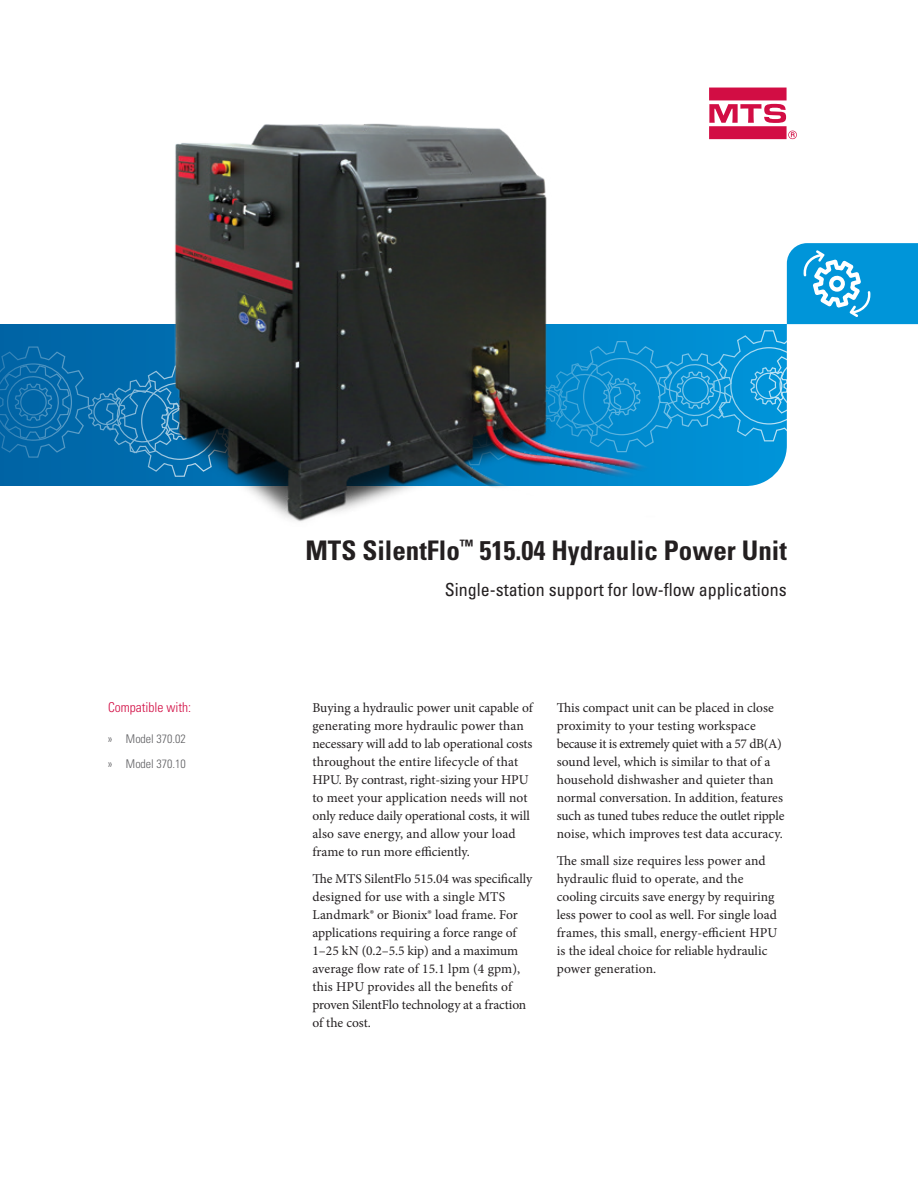
<style>
.page{position:relative;width:918px;height:1188px;background:#fff}
.page>*{position:absolute;margin:0;border:0;box-sizing:border-box;transform-origin:0 0}
.t1{font:700 condensed 27px "Univers LT Std";color:#231f20}
.t2{font:condensed 18px "Univers LT Std";color:#231f20}
.t3{font:13.5px/18px "Minion Pro";color:#231f20}
.t4{font:300 condensed 13.5px "Univers LT Std";color:#d20d44}
.t5{font:300 condensed 12px/24.8px "Univers LT Std";color:#5f5f62}
</style>
<div class="page">
<svg style="left:709px;top:88px;width:88px;height:51px"></svg>
<svg style="left:0;top:243px;width:918px;height:234px"></svg>
<img style="left:156px;top:123px;width:512px;height:399px">
<p class="t4" style="left:108px;top:699px;width:85px">Compatible with:</p>
<p class="t5" style="left:108px;top:727px;width:79px">» Model 370.02 » Model 370.10</p>
<h1 class="t1" style="left:305px;top:533px;width:483px">MTS SilentFlo<sup>™</sup> 515.04 Hydraulic Power Unit</h1>
<h2 class="t2" style="left:445px;top:578px;width:343px">Single-station support for low-flow applications</h2>
<p class="t3" style="left:312px;top:699px;width:222px">Buying a hydraulic power unit capable of generating more hydraulic power than necessary will add to lab operational costs throughout the entire lifecycle of that HPU. By contrast, right-sizing your HPU to meet your application needs will not only reduce daily operational costs, it will also save energy, and allow your load frame to run more efficiently.</p>
<p class="t3" style="left:312px;top:870px;width:221px">The MTS SilentFlo 515.04 was specifically designed for use with a single MTS Landmark® or Bionix® load frame. For applications requiring a force range of 1–25 kN (0.2–5.5 kip) and a maximum average flow rate of 15.1 lpm (4 gpm), this HPU provides all the benefits of proven SilentFlo technology at a fraction of the cost.</p>
<p class="t3" style="left:557px;top:699px;width:229px">This compact unit can be placed in close proximity to your testing workspace because it is extremely quiet with a 57 dB(A) sound level, which is similar to that of a household dishwasher and quieter than normal conversation. In addition, features such as tuned tubes reduce the outlet ripple noise, which improves test data accuracy.</p>
<p class="t3" style="left:557px;top:851px;width:222px">The small size requires less power and hydraulic fluid to operate, and the cooling circuits save energy by requiring less power to cool as well. For single load frames, this small, energy-efficient HPU is the ideal choice for reliable hydraulic power generation.</p>
</div>
